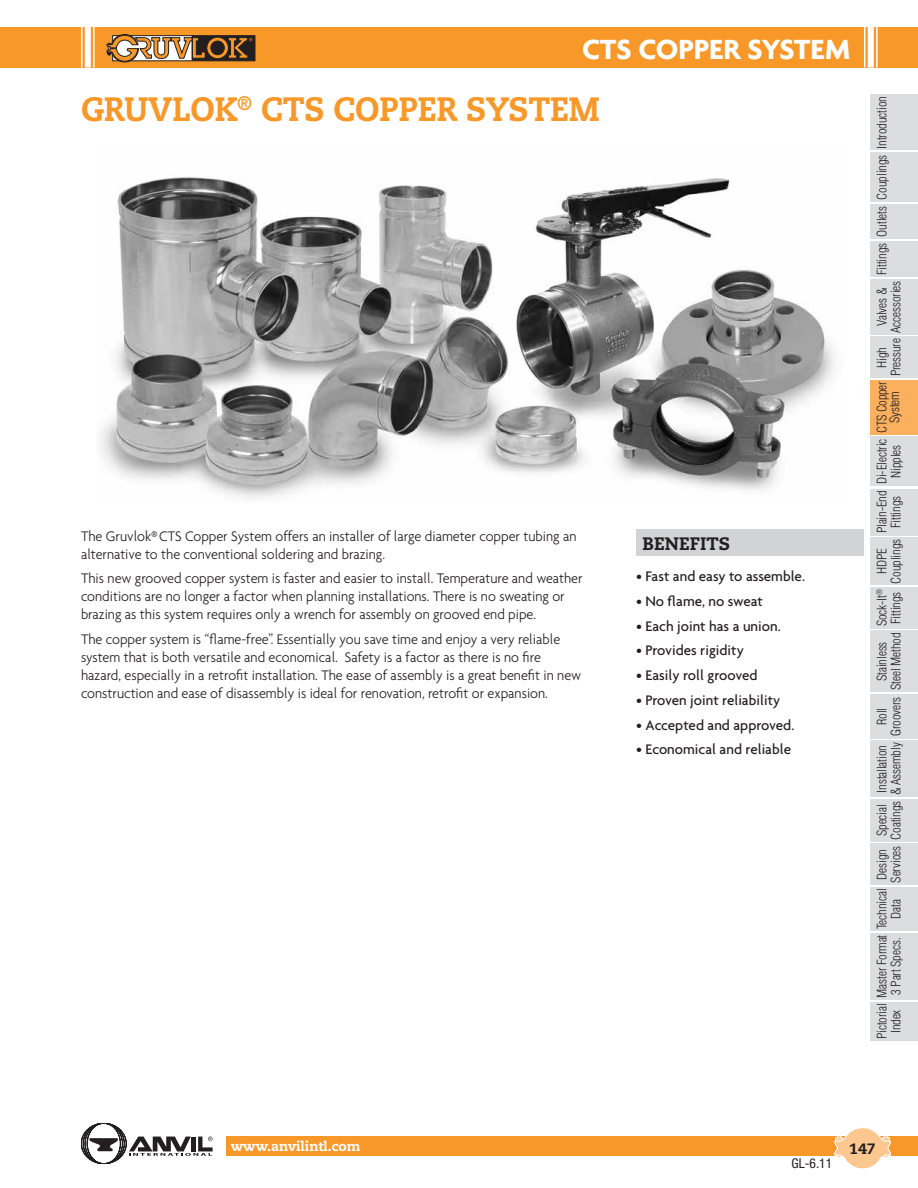
<style>
.page{position:relative;width:918px;height:1188px;background:#fff}
.page>*{position:absolute;margin:0;border:0;box-sizing:border-box;transform-origin:0 0}
.t1{font:800 33.75px "Caecilia";letter-spacing:-.01em;color:#f89828;scale:.95 1}
.t2{font:700 30px "Agenda";color:#fff}
.t3{font:800 18px "Caecilia";color:#231f20}
.t4{font:300 15px/18px "Agenda";color:#231f20;scale:.95 1}
.t5{font:500 15px "Agenda";color:#231f20}
.t6{font:800 15px "Caecilia";color:#231f20}
.t7{font:800 13.5px "Caecilia";color:#fff}
.t8{font:condensed 13.5px "Helvetica Neue";color:#231f20}
.t9{font:300 condensed 12.75px/14.2px "Helvetica";letter-spacing:-.01em;color:#231f20}
</style>
<div class="page">
<div style="left:0;top:27px;width:918px;height:41px;background:#f89828"></div>
<hr style="left:864px;top:27px;width:2px;height:41px;background:#fff">
<hr style="left:876px;top:27px;width:2px;height:41px;background:#fff">
<div style="left:868px;top:27px;width:6px;height:41px;background:#fff"></div>
<hr style="left:81px;top:27px;width:1px;height:41px;background:#fff">
<hr style="left:93px;top:27px;width:2px;height:41px;background:#fff">
<div style="left:85px;top:27px;width:6px;height:41px;background:#fff"></div>
<div style="left:192px;top:36px;width:63px;height:25px;background:#231f20"></div>
<svg style="left:106px;top:34px;width:146px;height:28px"></svg>
<div style="left:227px;top:1136px;width:691px;height:20px;background:#f89828"></div>
<svg style="left:81px;top:1123px;width:132px;height:41px"></svg>
<svg style="left:834px;top:1128px;width:57px;height:41px"></svg>
<div style="left:871px;top:94px;width:47px;height:56px;background:#dcddde"></div>
<div style="left:871px;top:152px;width:47px;height:50px;background:#dcddde"></div>
<div style="left:871px;top:204px;width:47px;height:35px;background:#dcddde"></div>
<div style="left:871px;top:241px;width:47px;height:36px;background:#dcddde"></div>
<div style="left:871px;top:279px;width:47px;height:56px;background:#dcddde"></div>
<div style="left:871px;top:337px;width:47px;height:41px;background:#dcddde"></div>
<div style="left:871px;top:436px;width:47px;height:50px;background:#dcddde"></div>
<div style="left:871px;top:489px;width:47px;height:46px;background:#dcddde"></div>
<div style="left:871px;top:538px;width:47px;height:47px;background:#dcddde"></div>
<div style="left:871px;top:587px;width:47px;height:42px;background:#dcddde"></div>
<div style="left:871px;top:631px;width:47px;height:61px;background:#dcddde"></div>
<div style="left:871px;top:694px;width:47px;height:45px;background:#dcddde"></div>
<div style="left:871px;top:741px;width:47px;height:56px;background:#dcddde"></div>
<div style="left:871px;top:799px;width:47px;height:43px;background:#dcddde"></div>
<div style="left:871px;top:844px;width:47px;height:41px;background:#dcddde"></div>
<div style="left:871px;top:887px;width:47px;height:44px;background:#dcddde"></div>
<div style="left:871px;top:933px;width:47px;height:67px;background:#dcddde"></div>
<div style="left:871px;top:1002px;width:47px;height:39px;background:#dcddde"></div>
<div style="left:871px;top:380px;width:47px;height:54px;background:#fbb05f"></div>
<div style="left:636px;top:529px;width:228px;height:27px;background:#d1d3d4"></div>
<img style="left:101px;top:177px;width:733px;height:322px">
<h2 class="t2" style="left:582px;top:31px;width:270px">CTS COPPER SYSTEM</h2>
<h1 class="t1" style="left:81px;top:88px;width:547px">GRUVLOK<sup>®</sup> CTS COPPER SYSTEM</h1>
<p class="t4" style="left:81px;top:527px;width:523px">The Gruvlok® CTS Copper System offers an installer of large diameter copper tubing an alternative to the conventional soldering and brazing.</p>
<p class="t4" style="left:81px;top:569px;width:530px">This new grooved copper system is faster and easier to install. Temperature and weather conditions are no longer a factor when planning installations. There is no sweating or brazing as this system requires only a wrench for assembly on grooved end pipe.</p>
<p class="t4" style="left:81px;top:630px;width:528px">The copper system is “flame-free”. Essentially you save time and enjoy a very reliable system that is both versatile and economical. Safety is a factor as there is no fire hazard, especially in a retrofit installation. The ease of assembly is a great benefit in new construction and ease of disassembly is ideal for renovation, retrofit or expansion.</p>
<p class="t3" style="left:642px;top:532px;width:89px">BENEFITS</p>
<p class="t5" style="left:636px;top:567px;width:170px">• Fast and easy to assemble.</p>
<p class="t5" style="left:636px;top:592px;width:128px">• No flame, no sweat</p>
<p class="t5" style="left:636px;top:617px;width:146px">• Each joint has a union.</p>
<p class="t5" style="left:636px;top:641px;width:109px">• Provides rigidity</p>
<p class="t5" style="left:636px;top:666px;width:123px">• Easily roll grooved</p>
<p class="t5" style="left:636px;top:691px;width:146px">• Proven joint reliability</p>
<p class="t5" style="left:636px;top:716px;width:160px">• Accepted and approved.</p>
<p class="t5" style="left:636px;top:740px;width:157px">• Economical and reliable</p>
<p class="t9" style="left:875px;top:149px;width:54px;rotate:-90deg">Introduction</p>
<p class="t9" style="left:875px;top:200px;width:46px;rotate:-90deg">Couplings</p>
<p class="t9" style="left:875px;top:237px;width:32px;rotate:-90deg">Outlets</p>
<p class="t9" style="left:875px;top:275px;width:34px;rotate:-90deg">Fittings</p>
<p class="t9" style="left:875px;top:376px;width:97px;text-indent:50px;rotate:-90deg">Valves &amp;<br>Pressure Accessories</p>
<p class="t9" style="left:875px;top:368px;width:22px;rotate:-90deg">High</p>
<p class="t9" style="left:875px;top:478px;width:98px;text-indent:-6px;rotate:-90deg">Di-Electric CTS Copper<br>Nipples</p>
<p class="t9" style="left:875px;top:533px;width:44px;text-align:center;rotate:-90deg">Plain-End<br>Fittings</p>
<p class="t9" style="left:875px;top:584px;width:46px;text-align:center;rotate:-90deg">HDPE<br>Couplings</p>
<p class="t9" style="left:875px;top:626px;width:38px;rotate:-90deg">Sock-It<sup>®<br></sup>Fittings</p>
<p class="t9" style="left:875px;top:690px;width:59px;text-align:center;rotate:-90deg">Stainless<br>Steel Method</p>
<p class="t9" style="left:875px;top:736px;width:41px;text-align:center;rotate:-90deg">Roll<br>Groovers</p>
<p class="t9" style="left:875px;top:795px;width:54px;rotate:-90deg">Installation &amp; Assembly</p>
<p class="t9" style="left:875px;top:840px;width:40px;rotate:-90deg">Special<br>Coatings</p>
<p class="t9" style="left:875px;top:883px;width:38px;rotate:-90deg">Design<br>Services</p>
<p class="t9" style="left:875px;top:919px;width:31px;text-indent:-121px;rotate:-90deg">Pictorial Master Format Technical<br>Data</p>
<p class="t9" style="left:887px;top:423px;width:33px;rotate:-90deg">System</p>
<p class="t9" style="left:889px;top:995px;width:59px;rotate:-90deg">3 Part Specs.</p>
<p class="t9" style="left:889px;top:1033px;width:25px;rotate:-90deg">Index</p>
<p class="t7" style="left:231px;top:1138px;width:131px">www.anvilintl.com</p>
<p class="t6" style="left:849px;top:1139px;width:28px">147</p>
<p class="t8" style="left:792px;top:1156px;width:42px">GL-6.11</p>
</div>
